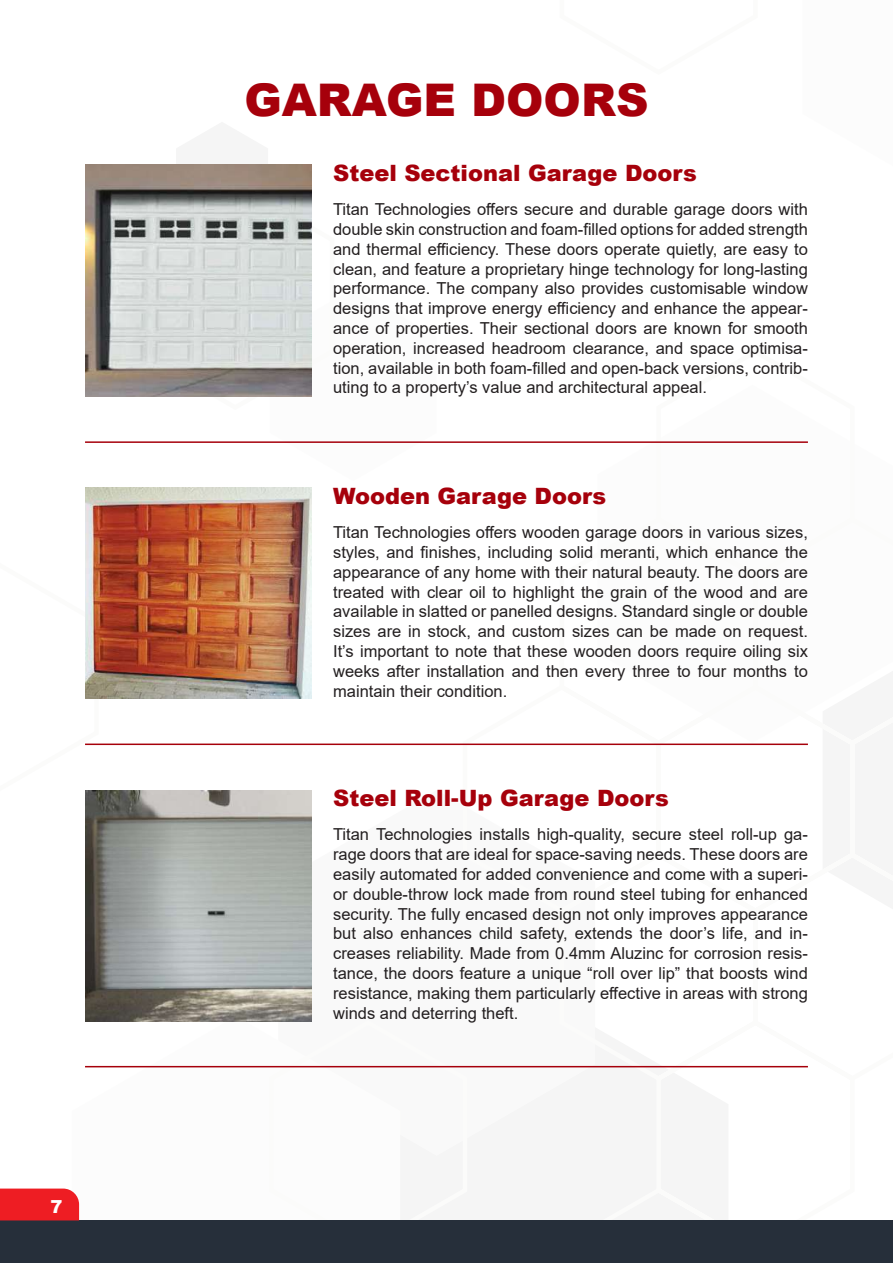
<style>
.page{position:relative;width:893px;height:1263px;background:#fff}
.page>*{position:absolute;margin:0;border:0;box-sizing:border-box;transform-origin:0 0}
.t1{font:900 45px "Arial";color:#a6000b}
.t2{font:900 22.5px "Arial";color:#a6000b}
.t3{font:900 18px "Arial";color:#fff}
.t4{font:16.5px/19.8px "Arial";color:#231f20;text-align:justify}
</style>
<div class="page">
<div style="left:0;top:1220px;width:893px;height:43px;background:#262f3a"></div>
<div style="left:0;top:1188px;width:79px;height:32px;background:#ee1d23"></div>
<img style="left:85px;top:165px;width:227px;height:231px">
<img style="left:85px;top:488px;width:227px;height:210px">
<img style="left:85px;top:790px;width:227px;height:232px">
<hr style="left:85px;top:441px;width:723px;height:2px;background:#a6000b">
<hr style="left:85px;top:743px;width:723px;height:2px;background:#a6000b">
<hr style="left:85px;top:1066px;width:723px;height:1px;background:#a6000b">
<p class="t3" style="left:50px;top:1193px;width:14px">7</p>
<h1 class="t1" style="left:244px;top:68px;width:406px">GARAGE DOORS</h1>
<h2 class="t2" style="left:333px;top:157px;width:365px">Steel Sectional Garage Doors</h2>
<p class="t4" style="left:333px;top:199px;width:476px">Titan Technologies offers secure and durable garage doors with double skin construction and foam-filled options for added strength and thermal efficiency. These doors operate quietly, are easy to clean, and feature a proprietary hinge technology for long-lasting performance. The company also provides customisable window designs that improve energy efficiency and enhance the appear&shy;ance of properties. Their sectional doors are known for smooth operation, increased headroom clearance, and space optimisa&shy;tion, available in both foam-filled and open-back versions, contrib&shy;uting to a property’s value and architectural appeal.</p>
<h2 class="t2" style="left:333px;top:480px;width:275px">Wooden Garage Doors</h2>
<p class="t4" style="left:333px;top:522px;width:476px">Titan Technologies offers wooden garage doors in various sizes, styles, and finishes, including solid meranti, which enhance the appearance of any home with their natural beauty. The doors are treated with clear oil to highlight the grain of the wood and are available in slatted or panelled designs. Standard single or double sizes are in stock, and custom sizes can be made on request.<br>It’s important to note that these wooden doors require oiling six weeks after installation and then every three to four months to maintain their condition.</p>
<h2 class="t2" style="left:333px;top:782px;width:337px">Steel Roll-Up Garage Doors</h2>
<p class="t4" style="left:333px;top:825px;width:476px">Titan Technologies installs high-quality, secure steel roll-up ga&shy;rage doors that are ideal for space-saving needs. These doors are easily automated for added convenience and come with a superi&shy;or double-throw lock made from round steel tubing for enhanced security. The fully encased design not only improves appearance but also enhances child safety, extends the door’s life, and in&shy;creases reliability. Made from 0.4mm Aluzinc for corrosion resis&shy;tance, the doors feature a unique “roll over lip” that boosts wind resistance, making them particularly effective in areas with strong winds and deterring theft.</p>
</div>
